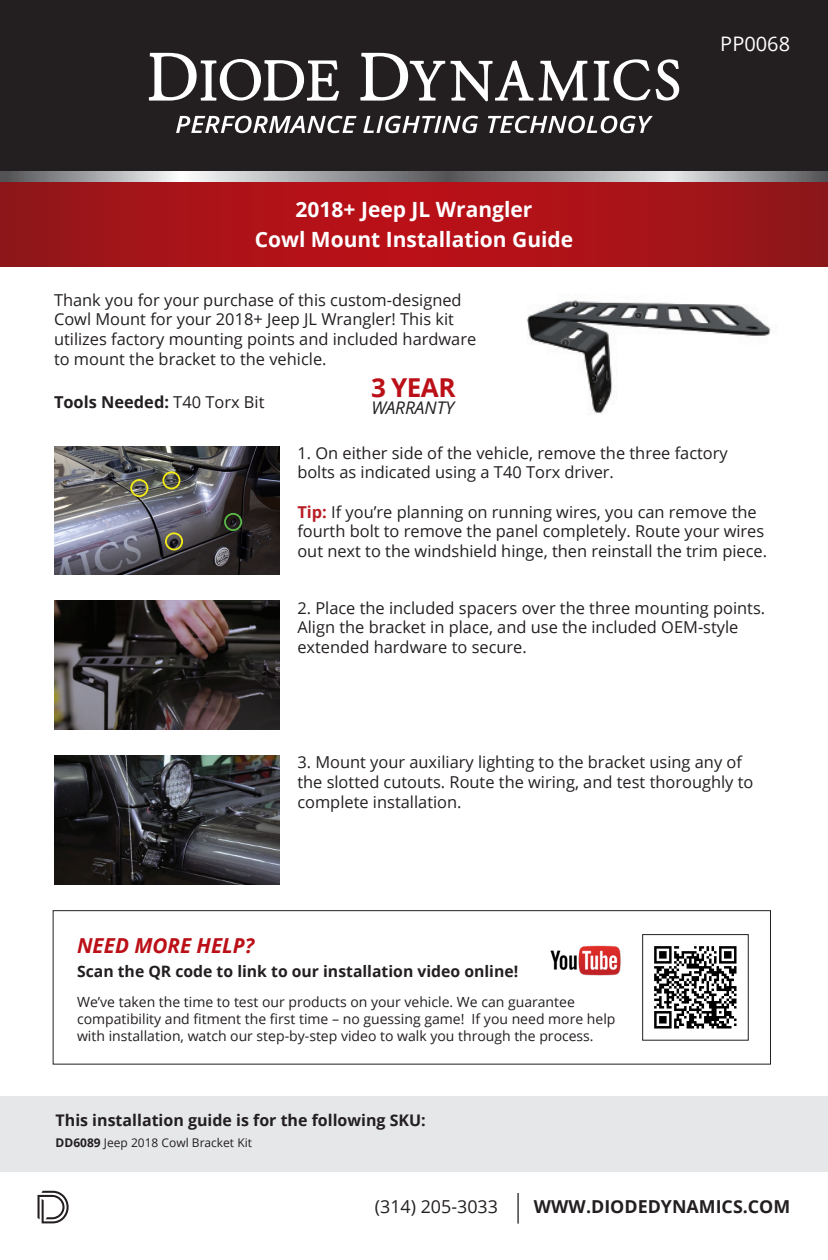
<style>
.page{position:relative;width:828px;height:1260px;background:#fff}
.page>*{position:absolute;margin:0;border:0;box-sizing:border-box;transform-origin:0 0}
.t1{font:700 26px "Open Sans";color:#bb1018}
.t2{font:700 21px "Open Sans";color:#fff}
.t3{font:italic 700 20.6px "Open Sans";color:#bb1018}
.t4{font:20px "Open Sans";color:#fff}
.t5{font:700 17.8px "Open Sans";color:#231f20}
.t6{font:17.8px "Open Sans";color:#231f20}
.t7{font:italic 17.4px "Open Sans";color:#231f20}
.t8{font:16.4px/19.6px "Open Sans";color:#231f20}
.t9{font:700 16.4px "Open Sans";color:#231f20}
.t10{font:700 16px "Open Sans";color:#231f20}
.t11{font:700 15.8px "Open Sans";color:#231f20}
.t12{font:14px/16.8px "Open Sans";color:#231f20}
.t13{font:12px "Open Sans";color:#231f20}
.s1{font-weight:400}
.s2{font-weight:700;color:#b81f24}
.s3{font-weight:700}
</style>
<div class="page">
<hr style="left:517px;top:1193px;width:2px;height:31px;background:#231f20">
<svg style="left:38px;top:1191px;width:31px;height:32px"></svg>
<img style="left:0;top:177px;width:828px;height:89px">
<div style="left:0;top:0;width:828px;height:176px;background:#231f20"></div>
<svg style="left:360px;top:53px;width:173px;height:48px"></svg>
<svg style="left:539px;top:61px;width:49px;height:40px"></svg>
<svg style="left:149px;top:53px;width:190px;height:48px"></svg>
<svg style="left:594px;top:59px;width:85px;height:42px"></svg>
<svg style="left:176px;top:116px;width:181px;height:17px"></svg>
<svg style="left:363px;top:116px;width:115px;height:17px"></svg>
<svg style="left:488px;top:116px;width:165px;height:17px"></svg>
<svg style="left:1px;top:171px;width:827px;height:10px"></svg>
<img style="left:54px;top:446px;width:225px;height:129px">
<div style="left:0;top:1096px;width:828px;height:75px;background:#e6e7e9"></div>
<div style="left:130px;top:479px;width:18px;height:18px;border:2px solid #f4ec17;border-radius:50%"></div>
<div style="left:162px;top:471px;width:18px;height:18px;border:2px solid #f4ec17;border-radius:50%"></div>
<div style="left:165px;top:532px;width:18px;height:18px;border:2px solid #f4ec17;border-radius:50%"></div>
<div style="left:224px;top:513px;width:18px;height:18px;border:2px solid #59ba47;border-radius:50%"></div>
<img style="left:54px;top:601px;width:225px;height:129px">
<img style="left:54px;top:756px;width:225px;height:128px">
<img style="left:527px;top:300px;width:244px;height:113px">
<img style="left:550px;top:945px;width:71px;height:31px">
<div style="left:53px;top:910px;width:718px;height:155px;border:1px solid #231f20"></div>
<img style="left:654px;top:946px;width:83px;height:83px">
<div style="left:642px;top:934px;width:107px;height:107px;border:1px solid #231f20"></div>
<p class="t2" style="left:296px;top:194px;width:238px">2018+ Jeep JL Wrangler</p>
<p class="t2" style="left:255px;top:224px;width:320px">Cowl Mount Installation Guide</p>
<p class="t8" style="left:54px;top:289px;width:424px">Thank you for your purchase of this custom-designed Cowl Mount for your 2018+ Jeep JL Wrangler! This kit utilizes factory mounting points and included hardware to mount the bracket to the vehicle.</p>
<p class="t7" style="left:372px;top:395px;width:84px">WARRANTY</p>
<h1 class="t1" style="left:371px;top:369px;width:86px">3 YEAR</h1>
<p class="t9" style="left:54px;top:391px;width:212px">Tools Needed: <span class="s1">T40 Torx Bit</span></p>
<p class="t4" style="left:720px;top:30px;width:71px">PP0068</p>
<p class="t8" style="left:297px;top:442px;width:432px">1. On either side of the vehicle, remove the three factory bolts as indicated using a T40 Torx driver.</p>
<p class="t8" style="left:297px;top:501px;width:471px"><span class="s2">Tip:</span> If you’re planning on running wires, you can remove the fourth bolt to remove the panel completely. Route your wires out next to the windshield hinge, then reinstall the trim piece.</p>
<p class="t8" style="left:297px;top:597px;width:469px">2. Place the included spacers over the three mounting points.<br>Align the bracket in place, and use the included OEM-style extended hardware to secure.</p>
<p class="t8" style="left:297px;top:752px;width:458px">3. Mount your auxiliary lighting to the bracket using any of the slotted cutouts. Route the wiring, and test thoroughly to complete installation.</p>
<p class="t3" style="left:77px;top:931px;width:179px">NEED MORE HELP?</p>
<p class="t11" style="left:77px;top:960px;width:443px">Scan the QR code to link to our installation video online!</p>
<p class="t12" style="left:77px;top:993px;width:540px">We’ve taken the time to test our products on your vehicle. We can guarantee compatibility and fitment the first time – no guessing game! If you need more help with installation, watch our step-by-step video to walk you through the process.</p>
<p class="t10" style="left:56px;top:1109px;width:372px">This installation guide is for the following SKU:</p>
<p class="t13" style="left:56px;top:1135px;width:198px"><span class="s3">DD6089</span> Jeep 2018 Cowl Bracket Kit</p>
<p class="t6" style="left:375px;top:1194px;width:125px">(314) 205-3033</p>
<p class="t5" style="left:534px;top:1194px;width:258px">WWW.DIODEDYNAMICS.COM</p>
</div>
